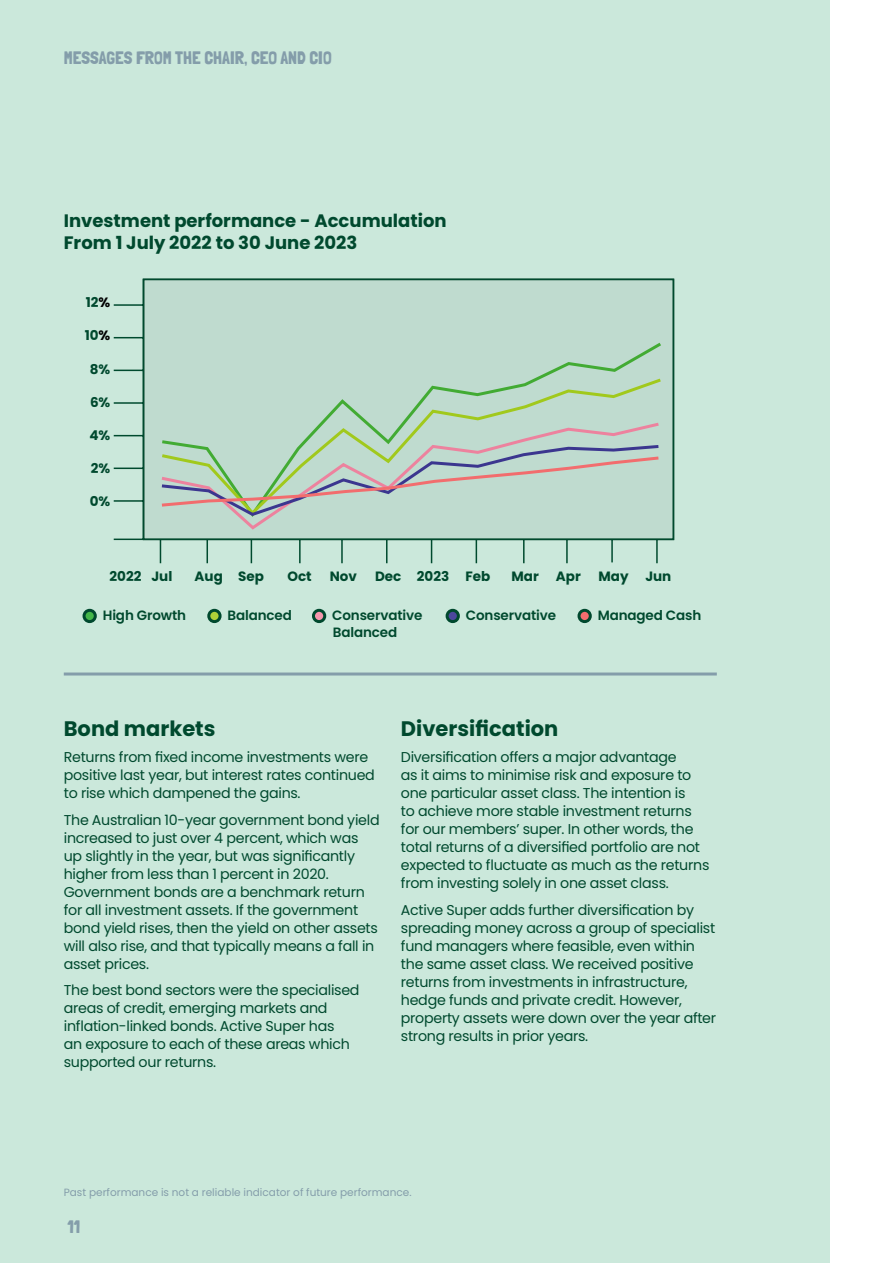
<style>
.page{position:relative;width:893px;height:1263px;background:#fff}
.page>*{position:absolute;margin:0;border:0;box-sizing:border-box;transform-origin:0 0}
.t1{font:700 21px "Poppins";color:#00492e}
.t2{font:700 18px/21.6px "Poppins";color:#00492e}
.t3{font:18px "Londrina Solid";color:#849daa}
.t4{font:14.25px/18px "Poppins";letter-spacing:-.02em;color:#00492e}
.t5{font:600 13.5px/16.5px "Poppins";letter-spacing:-.01em;color:#00492e}
.t6{font:700 13.5px "Poppins";color:#00492e}
.t7{font:10.5px "Poppins";color:#849daa}
.s1{color:#000}
</style>
<div class="page">
<div style="left:0;top:0;width:829px;height:1263px;background:#cbe8db"></div>
<svg style="left:113px;top:278px;width:562px;height:286px"></svg>
<div style="left:159px;top:340px;width:505px;height:180px;background:#bfdbcf"></div>
<svg style="left:159px;top:376px;width:505px;height:141px"></svg>
<svg style="left:158px;top:421px;width:504px;height:110px"></svg>
<svg style="left:159px;top:443px;width:503px;height:75px"></svg>
<hr style="left:64px;top:672px;width:653px;height:3px;background:#849daa">
<div style="left:84px;top:610px;width:11px;height:12px;background:#43b649;border-radius:50%"></div>
<div style="left:83px;top:609px;width:14px;height:14px;border:3px solid #00492e;border-radius:50%"></div>
<div style="left:313px;top:610px;width:12px;height:12px;background:#f597ad;border-radius:50%"></div>
<div style="left:312px;top:609px;width:14px;height:14px;border:3px solid #00492e;border-radius:50%"></div>
<div style="left:209px;top:610px;width:11px;height:12px;background:#add138;border-radius:50%"></div>
<div style="left:207px;top:609px;width:15px;height:14px;border:3px solid #00492e;border-radius:50%"></div>
<div style="left:447px;top:610px;width:11px;height:12px;background:#4c479d;border-radius:50%"></div>
<div style="left:446px;top:609px;width:14px;height:14px;border:3px solid #00492e;border-radius:50%"></div>
<div style="left:579px;top:610px;width:11px;height:12px;background:#f26d6e;border-radius:50%"></div>
<div style="left:577px;top:609px;width:15px;height:14px;border:3px solid #00492e;border-radius:50%"></div>
<p class="t3" style="left:64px;top:47px;width:269px">MESSAGES FROM THE CHAIR, CEO AND CIO</p>
<p class="t2" style="left:64px;top:210px;width:384px">Investment performance - Accumulation<br>From 1 July 2022 to 30 June 2023</p>
<p class="t6" style="left:86px;top:295px;width:26px">12<span class="s1">%</span></p>
<p class="t6" style="left:85px;top:328px;width:27px">10<span class="s1">%</span></p>
<p class="t6" style="left:90px;top:361px;width:22px">8%</p>
<p class="t6" style="left:90px;top:394px;width:22px">6%</p>
<p class="t6" style="left:89px;top:427px;width:22px">4%</p>
<p class="t6" style="left:91px;top:460px;width:21px">2%</p>
<p class="t6" style="left:90px;top:493px;width:22px">0%</p>
<p class="t6" style="left:110px;top:569px;width:64px">2022 Jul</p>
<p class="t6" style="left:195px;top:569px;width:71px">Aug Sep</p>
<p class="t6" style="left:288px;top:569px;width:26px">Oct</p>
<p class="t6" style="left:330px;top:569px;width:29px">Nov</p>
<p class="t6" style="left:375px;top:569px;width:117px">Dec 2023 Feb</p>
<p class="t6" style="left:512px;top:569px;width:29px">Mar</p>
<p class="t6" style="left:556px;top:569px;width:26px">Apr</p>
<p class="t6" style="left:598px;top:569px;width:74px">May Jun</p>
<p class="t5" style="left:103px;top:607px;width:85px">High Growth</p>
<p class="t5" style="left:332px;top:607px;width:92px">Conservative<br>Balanced</p>
<p class="t5" style="left:228px;top:607px;width:66px">Balanced</p>
<p class="t5" style="left:466px;top:607px;width:92px">Conservative</p>
<p class="t5" style="left:598px;top:607px;width:105px">Managed Cash</p>
<h1 class="t1" style="left:64px;top:716px;width:153px">Bond markets</h1>
<p class="t4" style="left:64px;top:748px;width:313px">Returns from fixed income investments were positive last year, but interest rates continued to rise which dampened the gains.</p>
<p class="t4" style="left:64px;top:811px;width:317px">The Australian 10-year government bond yield increased to just over 4 percent, which was up slightly in the year, but was significantly higher from less than 1 percent in 2020.<br>Government bonds are a benchmark return for all investment assets. If the government bond yield rises, then the yield on other assets will also rise, and that typically means a fall in asset prices.</p>
<p class="t4" style="left:64px;top:981px;width:297px">The best bond sectors were the specialised areas of credit, emerging markets and inflation-linked bonds. Active Super has<br>an exposure to each of these areas which supported our returns.</p>
<h1 class="t1" style="left:401px;top:716px;width:159px">Diversification</h1>
<p class="t4" style="left:401px;top:748px;width:310px">Diversification offers a major advantage<br>as it aims to minimise risk and exposure to one particular asset class. The intention is<br>to achieve more stable investment returns for our members’ super. In other words, the total returns of a diversified portfolio are not expected to fluctuate as much as the returns from investing solely in one asset class.</p>
<p class="t4" style="left:401px;top:901px;width:317px">Active Super adds further diversification by spreading money across a group of specialist fund managers where feasible, even within the same asset class. We received positive returns from investments in infrastructure, hedge funds and private credit. However, property assets were down over the year after strong results in prior years.</p>
<p class="t7" style="left:64px;top:1186px;width:349px">Past performance is not a reliable indicator of future performance.</p>
<p class="t3" style="left:67px;top:1216px;width:15px">11</p>
</div>
